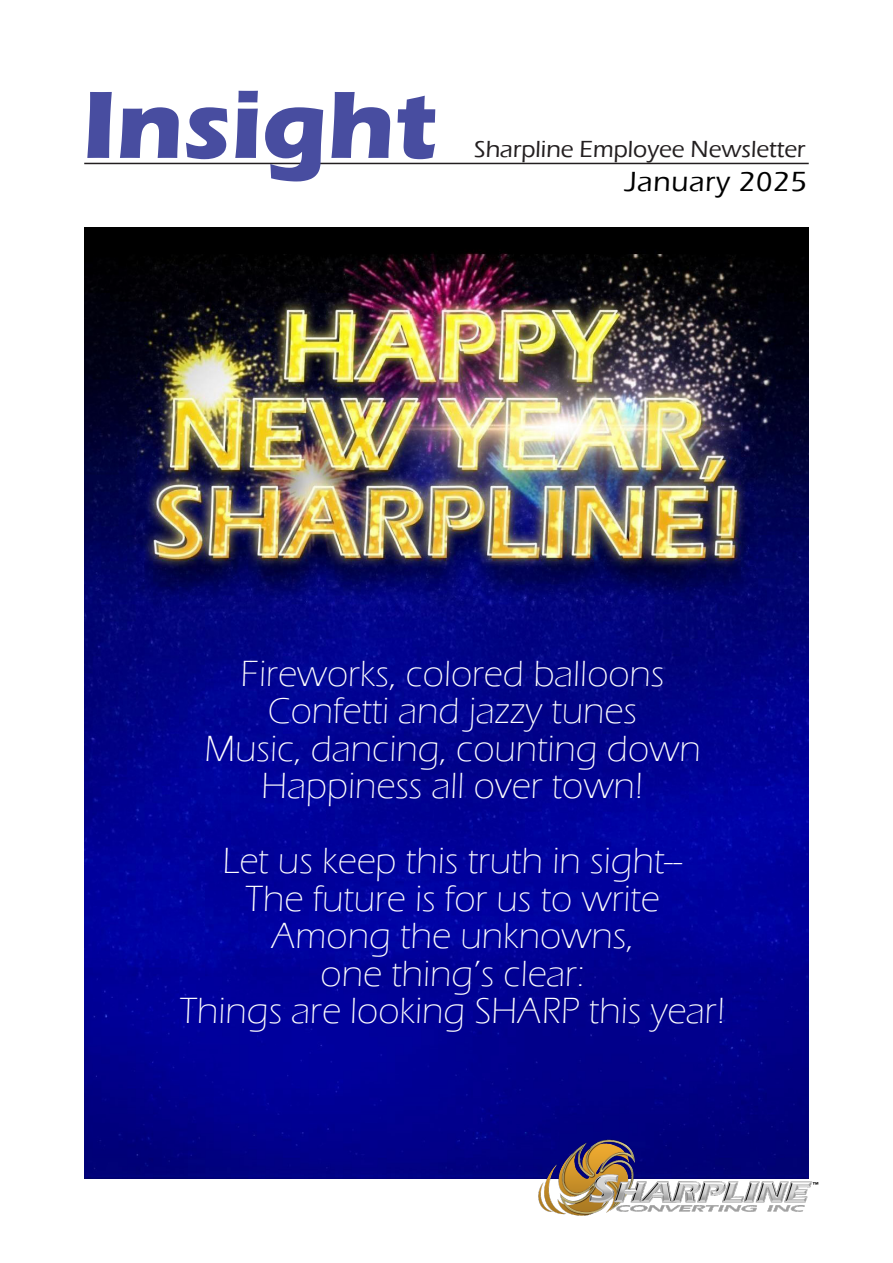
<style>
.page{position:relative;width:893px;height:1263px;background:#fff}
.page>*{position:absolute;margin:0;border:0;box-sizing:border-box;transform-origin:0 0}
.Paragraph_Style_2{font:700 99px "Eras ITC";color:#484da0}
.Paragraph_Style_5{font:300 37.5px "Eras ITC";color:#fff}
.Paragraph_Style_3{font:500 28.5px "Eras ITC";letter-spacing:.03em;color:#000}
.Paragraph_Style_5-2{font:500 24px "Eras ITC";color:#231f20}
</style>
<div class="page">
<img style="left:84px;top:227px;width:725px;height:952px">
<img style="left:537px;top:1133px;width:282px;height:83px">
<hr style="left:84px;top:163px;width:725px;height:1px;background:#231f20">
<p class="Paragraph_Style_2" style="left:82px;top:68px;width:356px">Insight</p>
<p class="Paragraph_Style_5-2" style="left:474px;top:135px;width:333px">Sharpline Employee Newsletter</p>
<p class="Paragraph_Style_3" style="left:625px;top:165px;width:183px">January 2025</p>
<p class="Paragraph_Style_5" style="left:241px;top:653px;width:425px">Fireworks, colored balloons</p>
<p class="Paragraph_Style_5" style="left:268px;top:690px;width:371px">Confetti and jazzy tunes</p>
<p class="Paragraph_Style_5" style="left:204px;top:728px;width:498px">Music, dancing, counting down</p>
<p class="Paragraph_Style_5" style="left:261px;top:765px;width:384px">Happiness all over town!</p>
<p class="Paragraph_Style_5" style="left:222px;top:840px;width:461px">Let us keep this truth in sight--</p>
<p class="Paragraph_Style_5" style="left:245px;top:878px;width:416px">The future is for us to write</p>
<p class="Paragraph_Style_5" style="left:271px;top:915px;width:363px">Among the unknowns,</p>
<p class="Paragraph_Style_5" style="left:321px;top:953px;width:265px">one thing’s clear:</p>
<p class="Paragraph_Style_5" style="left:179px;top:990px;width:548px">Things are looking SHARP this year!</p>
</div>
